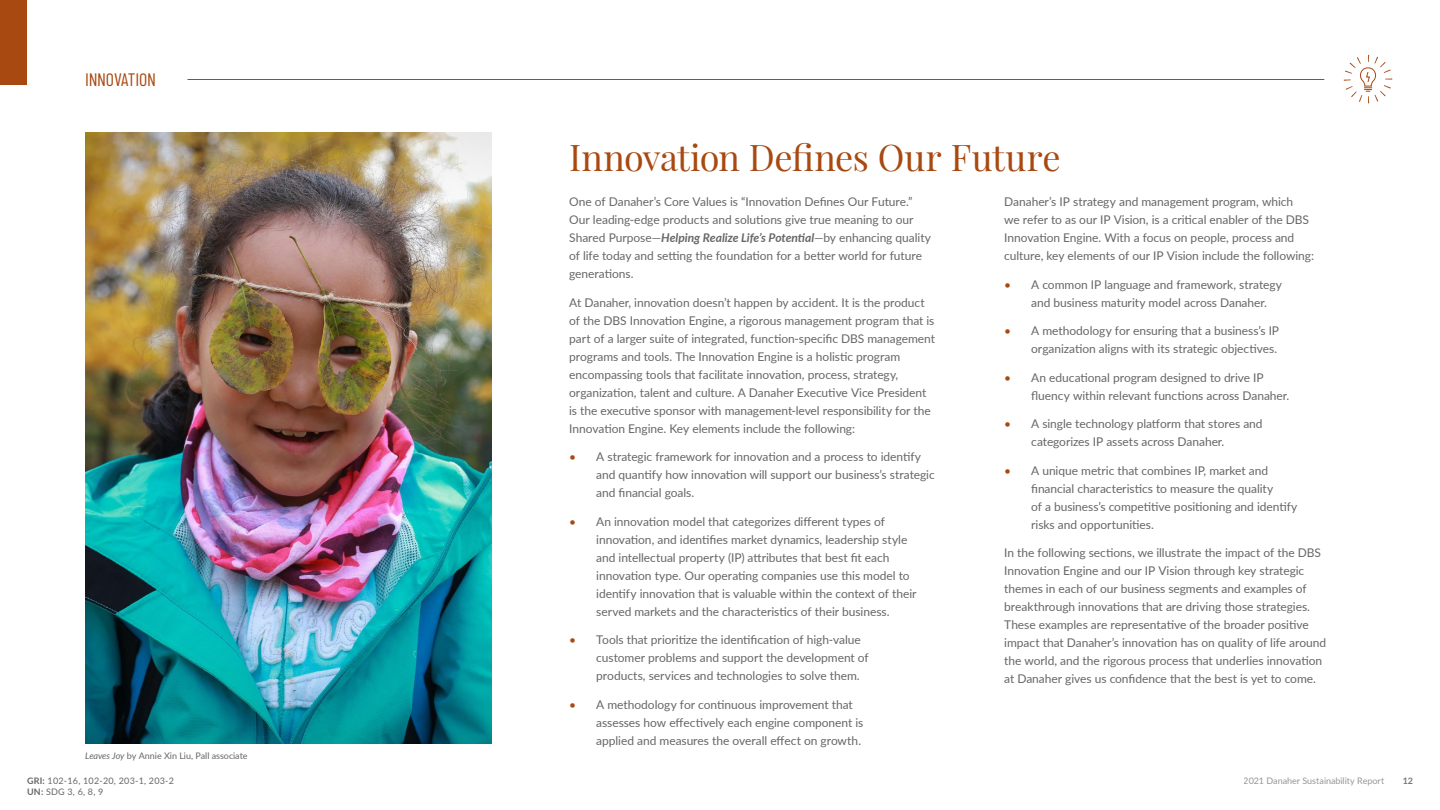
<style>
.page{position:relative;width:1440px;height:810px;background:#fff}
.page>*{position:absolute;margin:0;border:0;box-sizing:border-box;transform-origin:0 0}
.t1{font:36px "Playfair Display";letter-spacing:-.015em;color:#a84911}
.t2{font:18px "Barlow Condensed";letter-spacing:-.01em;color:#a84911}
.t3{font:12px/18px "Lato";letter-spacing:-.005em;color:#666}
.t4{font:9px "Lato";letter-spacing:-.005em;color:#666}
.t5{font:9px/10.8px "Lato";letter-spacing:.025em;color:#666}
.t6{font:700 9px "Lato";color:#75787c}
.s1{font-style:italic}
.s2{font-weight:700}
.s3{font-weight:700;font-style:italic}
.s4{color:#a84911}
</style>
<div class="page">
<div style="left:0;top:0;width:27px;height:85px;background:#a84911"></div>
<svg style="left:1344px;top:55px;width:48px;height:48px"></svg>
<hr style="left:188px;top:79px;width:1136px;height:1px;background:#a84911">
<img style="left:85px;top:132px;width:407px;height:612px">
<h2 class="t2" style="left:85px;top:66px;width:72px">INNOVATION</h2>
<p class="t4" style="left:85px;top:749px;width:164px"><span class="s1">Leaves Joy</span> by Annie Xin Liu, Pall associate</p>
<p class="t5" style="left:27px;top:775px;width:149px"><span class="s2">GRI:</span> 102-16, 102-20, 203-1, 203-2<br><span class="s2">UN:</span> SDG 3, 6, 8, 9</p>
<h1 class="t1" style="left:569px;top:129px;width:493px">Innovation Defines Our Future</h1>
<p class="t3" style="left:569px;top:192px;width:363px">One of Danaher’s Core Values is “Innovation Defines Our Future.” Our leading-edge products and solutions give true meaning to our Shared Purpose—<span class="s3">Helping Realize Life’s Potential</span>—by enhancing quality of life today and setting the foundation for a better world for future generations.</p>
<p class="t3" style="left:569px;top:293px;width:367px">At Danaher, innovation doesn’t happen by accident. It is the product of the DBS Innovation Engine, a rigorous management program that is part of a larger suite of integrated, function-specific DBS management programs and tools. The Innovation Engine is a holistic program encompassing tools that facilitate innovation, process, strategy, organization, talent and culture. A Danaher Executive Vice President is the executive sponsor with management-level responsibility for the Innovation Engine. Key elements include the following:</p>
<p class="t3" style="left:596px;top:447px;width:340px;text-indent:-27px"><span class="s4">•</span> A strategic framework for innovation and a process to identify and quantify how innovation will support our business’s strategic and financial goals.</p>
<p class="t3" style="left:596px;top:512px;width:322px;text-indent:-27px"><span class="s4">•</span> An innovation model that categorizes different types of innovation, and identifies market dynamics, leadership style and intellectual property (IP) attributes that best fit each innovation type. Our operating companies use this model to identify innovation that is valuable within the context of their served markets and the characteristics of their business.</p>
<p class="t3" style="left:596px;top:630px;width:274px;text-indent:-27px"><span class="s4">•</span> Tools that prioritize the identification of high-value customer problems and support the development of products, services and technologies to solve them.</p>
<p class="t3" style="left:596px;top:695px;width:269px;text-indent:-27px"><span class="s4">•</span> A methodology for continuous improvement that assesses how effectively each engine component is applied and measures the overall effect on growth.</p>
<p class="t3" style="left:1004px;top:192px;width:311px">Danaher’s IP strategy and management program, which<br>we refer to as our IP Vision, is a critical enabler of the DBS Innovation Engine. With a focus on people, process and culture, key elements of our IP Vision include the following:</p>
<p class="t3" style="left:1031px;top:275px;width:252px;text-indent:-27px"><span class="s4">•</span> A common IP language and framework, strategy and business maturity model across Danaher.</p>
<p class="t3" style="left:1004px;top:321px;width:276px;text-align:right"><span class="s4">•</span> A methodology for ensuring that a business’s IP organization aligns with its strategic objectives.</p>
<p class="t3" style="left:1031px;top:368px;width:260px;text-indent:-27px"><span class="s4">•</span> An educational program designed to drive IP fluency within relevant functions across Danaher.</p>
<p class="t3" style="left:1031px;top:414px;width:233px;text-indent:-27px"><span class="s4">•</span> A single technology platform that stores and categorizes IP assets across Danaher.</p>
<p class="t3" style="left:1031px;top:461px;width:268px;text-indent:-27px"><span class="s4">•</span> A unique metric that combines IP, market and financial characteristics to measure the quality<br>of a business’s competitive positioning and identify risks and opportunities.</p>
<p class="t3" style="left:1004px;top:543px;width:324px">In the following sections, we illustrate the impact of the DBS Innovation Engine and our IP Vision through key strategic themes in each of our business segments and examples of breakthrough innovations that are driving those strategies.<br>These examples are representative of the broader positive impact that Danaher’s innovation has on quality of life around the world, and the rigorous process that underlies innovation at Danaher gives us confidence that the best is yet to come.</p>
<p class="t4" style="left:1244px;top:774px;width:142px">2021 Danaher Sustainability Report</p>
<p class="t6" style="left:1403px;top:774px;width:12px">12</p>
</div>
